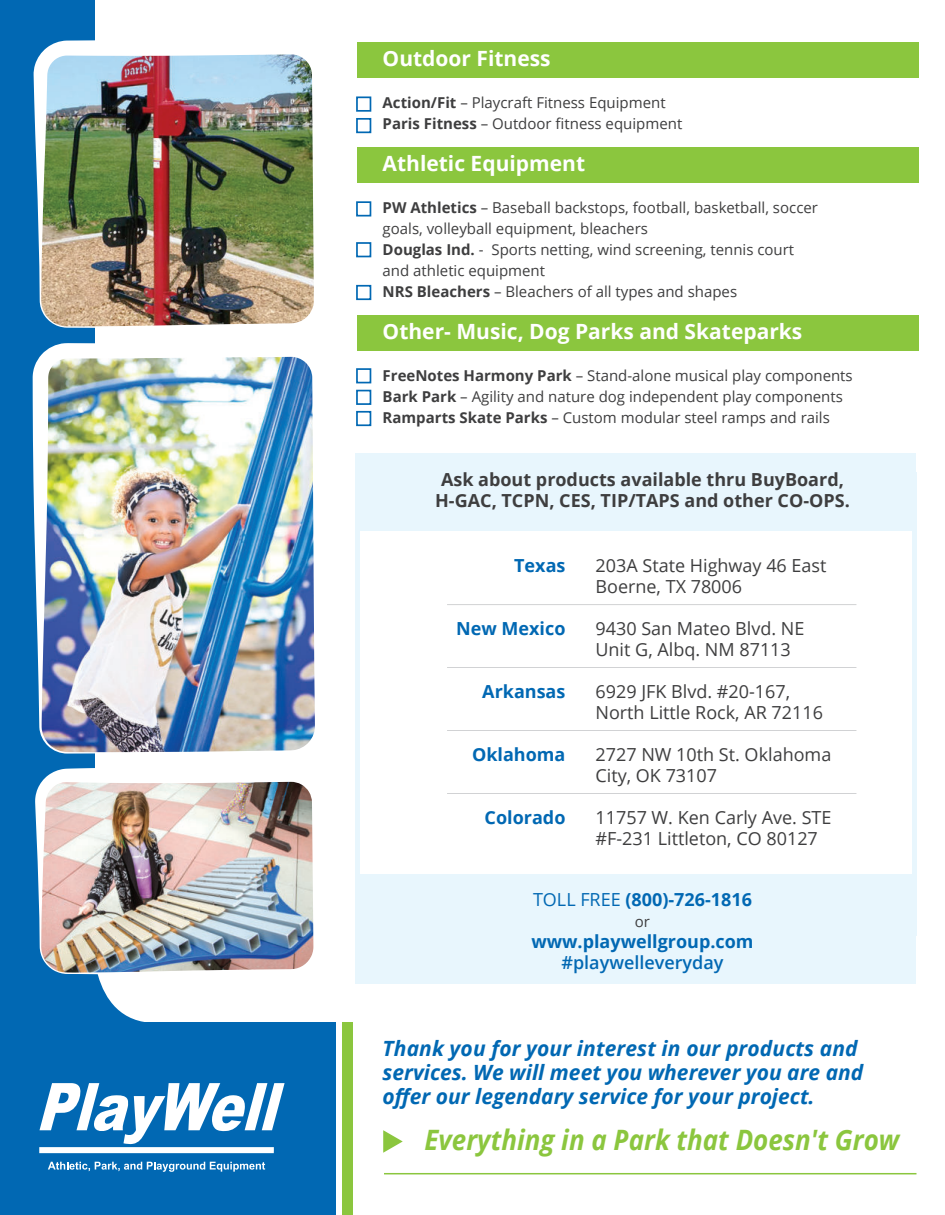
<style>
.page{position:relative;width:945px;height:1215px;background:#fff}
.page>*{position:absolute;margin:0;border:0;box-sizing:border-box;transform-origin:0 0}
.t1{font:italic 700 28.05px "Open Sans";color:#8bc63e;scale:.92 1}
.t2{font:italic 700 21px/24px "Open Sans";color:#0168b3}
.t3{font:700 21px "Open Sans";color:#fff}
.t4{font:18px/21px "Open Sans";color:#3e3e3f}
.t5{font:700 18px "Open Sans";color:#0168b3}
.t6{font:700 18px/21px "Open Sans";color:#3e3e3f;text-align:center}
.t7{font:600 18px "Open Sans";color:#0168b3}
.t8{font:15px/21px "Open Sans";color:#3e3e3f}
.s1{font-weight:700}
.s2{font-weight:400}
</style>
<div class="page">
<div style="left:356px;top:453px;width:560px;height:78px;background:#e8f6fd"></div>
<div style="left:356px;top:874px;width:560px;height:110px;background:#e8f6fd"></div>
<hr style="left:356px;top:472px;width:4px;height:464px;background:#e8f6fd">
<hr style="left:912px;top:472px;width:4px;height:464px;background:#e8f6fd">
<div style="left:0;top:0;width:95px;height:1215px;background:#0168b3"></div>
<div style="left:0;top:1023px;width:336px;height:192px;background:#0168b3"></div>
<div style="left:342px;top:1023px;width:10px;height:192px;background:#8bc63e"></div>
<svg style="left:39px;top:977px;width:246px;height:176px"></svg>
<svg style="left:48px;top:1162px;width:217px;height:10px"></svg>
<div style="left:357px;top:315px;width:561px;height:36px;background:#8bc63e"></div>
<div style="left:356px;top:368px;width:15px;height:15px;border:2px solid #0168b3"></div>
<div style="left:356px;top:390px;width:15px;height:15px;border:2px solid #0168b3"></div>
<div style="left:356px;top:411px;width:15px;height:15px;border:2px solid #0168b3"></div>
<div style="left:357px;top:42px;width:561px;height:36px;background:#8bc63e"></div>
<div style="left:357px;top:147px;width:561px;height:35px;background:#8bc63e"></div>
<div style="left:356px;top:201px;width:15px;height:16px;border:2px solid #0168b3"></div>
<div style="left:356px;top:242px;width:15px;height:15px;border:2px solid #0168b3"></div>
<div style="left:356px;top:285px;width:15px;height:15px;border:2px solid #0168b3"></div>
<div style="left:356px;top:96px;width:15px;height:16px;border:2px solid #0168b3"></div>
<div style="left:356px;top:118px;width:15px;height:15px;border:2px solid #0168b3"></div>
<hr style="left:447px;top:604px;width:409px;height:1px;background:#d1d2d4">
<hr style="left:447px;top:667px;width:409px;height:1px;background:#d1d2d4">
<hr style="left:447px;top:730px;width:409px;height:1px;background:#d1d2d4">
<hr style="left:447px;top:793px;width:409px;height:1px;background:#d1d2d4">
<hr style="left:384px;top:1173px;width:532px;height:1px;background:#8bc63e">
<img style="left:34px;top:40px;width:280px;height:288px">
<img style="left:35px;top:768px;width:279px;height:209px">
<img style="left:33px;top:343px;width:282px;height:411px">
<svg style="left:383px;top:1130px;width:20px;height:23px"></svg>
<h2 class="t3" style="left:383px;top:50px;width:170px">Outdoor Fitness</h2>
<p class="t8" style="left:383px;top:94px;width:301px"><span class="s1">Action/Fit</span> – Playcraft Fitness Equipment<br><span class="s1">Paris Fitness</span> – Outdoor fitness equipment</p>
<h2 class="t3" style="left:383px;top:155px;width:204px">Athletic Equipment</h2>
<p class="t8" style="left:383px;top:199px;width:437px"><span class="s1">PW Athletics</span> – Baseball backstops, football, basketball, soccer goals, volleyball equipment, bleachers<br><span class="s1">Douglas Ind.</span> - Sports netting, wind screening, tennis court and athletic equipment<br><span class="s1">NRS Bleachers</span> – Bleachers of all types and shapes</p>
<h2 class="t3" style="left:383px;top:323px;width:421px">Other- Music, Dog Parks and Skateparks</h2>
<p class="t8" style="left:383px;top:367px;width:472px"><span class="s1">FreeNotes Harmony Park</span> – Stand-alone musical play components<br><span class="s1">Bark Park</span> – Agility and nature dog independent play components<br><span class="s1">Ramparts Skate Parks</span> – Custom modular steel ramps and rails</p>
<p class="t6" style="left:435px;top:471px;width:416px">Ask about products available thru BuyBoard,<br>H-GAC, TCPN, CES, TIP/TAPS and other CO-OPS.</p>
<p class="t5" style="left:514px;top:558px;width:53px">Texas</p>
<p class="t5" style="left:456px;top:621px;width:111px">New Mexico</p>
<p class="t5" style="left:482px;top:684px;width:85px">Arkansas</p>
<p class="t5" style="left:472px;top:747px;width:95px">Oklahoma</p>
<p class="t5" style="left:485px;top:810px;width:82px">Colorado</p>
<p class="t4" style="left:596px;top:556px;width:233px">203A State Highway 46 East<br>Boerne, TX 78006</p>
<p class="t4" style="left:596px;top:619px;width:211px">9430 San Mateo Blvd. NE<br>Unit G, Albq. NM 87113</p>
<p class="t4" style="left:596px;top:682px;width:229px">6929 JFK Blvd. #20-167,<br>North Little Rock, AR 72116</p>
<p class="t4" style="left:596px;top:745px;width:237px">2727 NW 10th St. Oklahoma<br>City, OK 73107</p>
<p class="t4" style="left:596px;top:808px;width:238px">11757 W. Ken Carly Ave. STE #F-231 Littleton, CO 80127</p>
<p class="t5" style="left:533px;top:892px;width:221px"><span class="s2">TOLL FREE</span> (800)-726-1816</p>
<p class="t8" style="left:635px;top:913px;width:17px">or</p>
<p class="t5" style="left:531px;top:934px;width:224px">www.playwellgroup.com</p>
<p class="t7" style="left:561px;top:956px;width:164px">#playwelleveryday</p>
<h2 class="t2" style="left:383px;top:1039px;width:482px">Thank you for your interest in our products and services. We will meet you wherever you are and offer our legendary service for your project.</h2>
<h1 class="t1" style="left:425px;top:1120px;width:518px">Everything in a Park that Doesn't Grow</h1>
</div>
